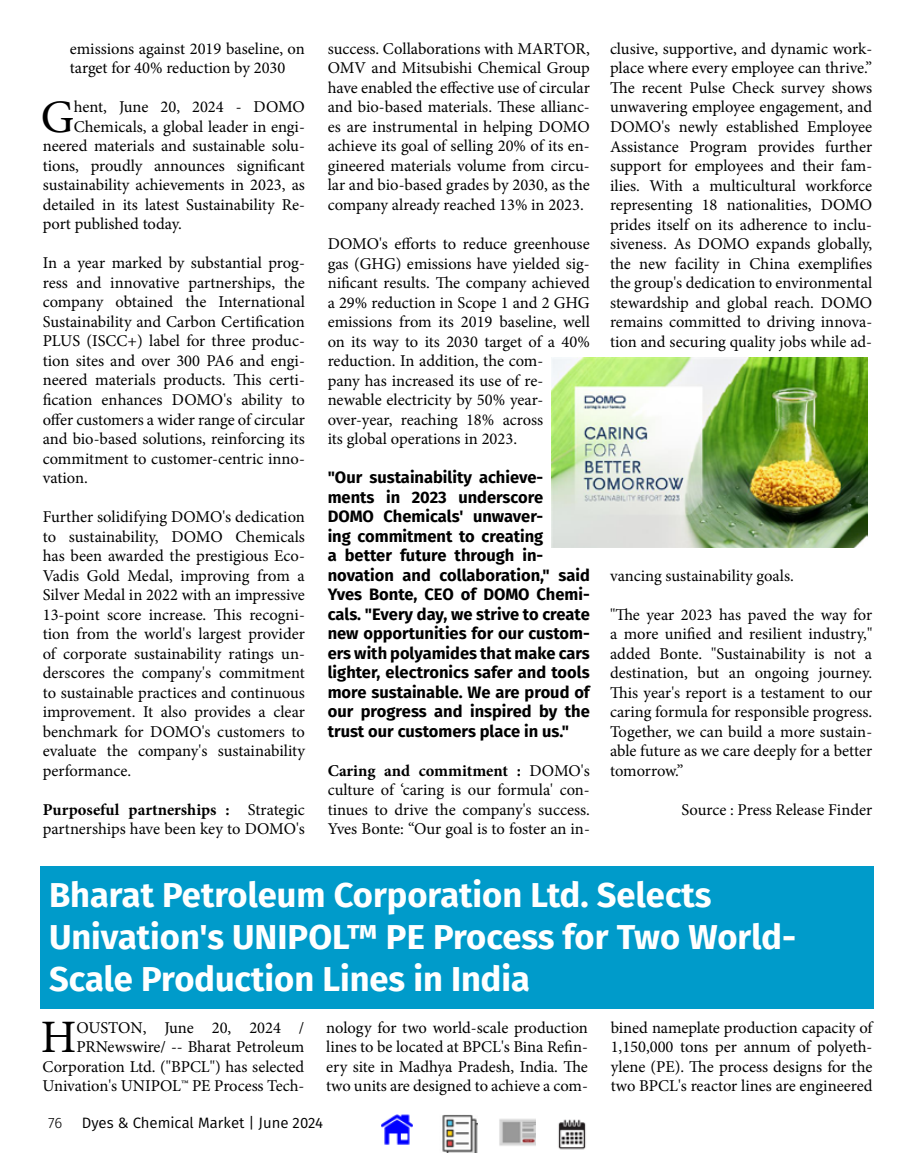
<style>
.page{position:relative;width:915px;height:1170px;background:#fff}
.page>*{position:absolute;margin:0;border:0;box-sizing:border-box;transform-origin:0 0}
.t1{font:46.5px "Minion Pro";color:#000}
.t2{font:700 34.5px/42px "Fira Sans";color:#fff}
.t3{font:16.5px/19.5px "Minion Pro";color:#000;text-align:justify}
.t4{font:700 16.5px/19.5px "Fira Sans";color:#000}
.t5{font:15px "Fira Sans";color:#000}
.t6{font:300 15px "Fira Sans";color:#000}
.s1{font-weight:700}
</style>
<div class="page">
<img style="left:381px;top:1114px;width:32px;height:31px">
<img style="left:442px;top:1114px;width:35px;height:38px">
<img style="left:499px;top:1119px;width:36px;height:27px">
<img style="left:558px;top:1119px;width:28px;height:31px">
<img style="left:551px;top:357px;width:316px;height:190px">
<div style="left:40px;top:866px;width:833px;height:143px;background:#009bca"></div>
<p class="t3" style="left:70px;top:39px;width:236px">emissions against 2019 baseline, on target for 40% reduction by 2030</p>
<h1 class="t1" style="left:41px;top:86px;width:35px">G</h1>
<p class="t3" style="left:74px;top:97px;width:232px">hent, June 20, 2024 - DOMO</p>
<p class="t3" style="left:74px;top:117px;width:232px">Chemicals, a global leader in engi-</p>
<p class="t3" style="left:43px;top:136px;width:263px">neered materials and sustainable solu-</p>
<p class="t3" style="left:43px;top:156px;width:263px">tions, proudly announces significant</p>
<p class="t3" style="left:43px;top:175px;width:263px">sustainability achievements in 2023, as</p>
<p class="t3" style="left:43px;top:195px;width:263px">detailed in its latest Sustainability Re-</p>
<p class="t3" style="left:43px;top:214px;width:141px">port published today.</p>
<p class="t3" style="left:43px;top:253px;width:263px">In a year marked by substantial prog&shy;ress and innovative partnerships, the company obtained the International Sustainability and Carbon Certification PLUS (ISCC+) label for three produc&shy;tion sites and over 300 PA6 and engi&shy;neered materials products. This certi&shy;fication enhances DOMO's ability to offer customers a wider range of circular and bio-based solutions, reinforcing its commitment to customer-centric inno&shy;vation.</p>
<p class="t3" style="left:43px;top:507px;width:263px">Further solidifying DOMO's dedication to sustainability, DOMO Chemicals has been awarded the prestigious Eco-Vadis Gold Medal, improving from a Silver Medal in 2022 with an impressive 13-point score increase. This recogni&shy;tion from the world's largest provider of corporate sustainability ratings un&shy;derscores the company's commitment to sustainable practices and continuous improvement. It also provides a clear benchmark for DOMO's customers to evaluate the company's sustainability performance.</p>
<p class="t3" style="left:43px;top:799px;width:263px"><span class="s1">Purposeful partnerships :</span> Strategic partnerships have been key to DOMO's</p>
<p class="t3" style="left:327px;top:39px;width:263px">success. Collaborations with MARTOR, OMV and Mitsubishi Chemical Group have enabled the effective use of circular and bio-based materials. These allianc&shy;es are instrumental in helping DOMO achieve its goal of selling 20% of its en&shy;gineered materials volume from circu&shy;lar and bio-based grades by 2030, as the company already reached 13% in 2023.</p>
<p class="t3" style="left:327px;top:234px;width:263px;text-align:left">DOMO's efforts to reduce greenhouse gas (GHG) emissions have yielded sig&shy;nificant results. The company achieved a 29% reduction in Scope 1 and 2 GHG emissions from its 2019 baseline, well on its way to its 2030 target of a 40% reduction. In addition, the com-<br>pany has increased its use of re&shy;newable electricity by 50% year&shy;over-year, reaching 18% across<br>its global operations in 2023.</p>
<p class="t4" style="left:327px;top:466px;width:263px">"Our sustainability achieve&shy;ments in 2023 underscore<br>DOMO Chemicals' unwaver-<br>ing commitment to creating<br>a better future through in&shy;novation and collaboration," said<br>Yves Bonte, CEO of DOMO Chemi&shy;cals. "Every day, we strive to create new opportunities for our custom&shy;ers with polyamides that make cars lighter, electronics safer and tools more sustainable. We are proud of our progress and inspired by the trust our customers place in us."</p>
<p class="t3" style="left:327px;top:760px;width:263px"><span class="s1">Caring and commitment :</span> DOMO's culture of ‘caring is our formula' con&shy;tinues to drive the company's success.<br>Yves Bonte: “Our goal is to foster an in-</p>
<p class="t3" style="left:610px;top:39px;width:263px">clusive, supportive, and dynamic work&shy;place where every employee can thrive.” The recent Pulse Check survey shows unwavering employee engagement, and DOMO's newly established Employee Assistance Program provides further support for employees and their fam&shy;ilies. With a multicultural workforce representing 18 nationalities, DOMO prides itself on its adherence to inclu&shy;siveness. As DOMO expands globally, the new facility in China exemplifies the group's dedication to environmental stewardship and global reach. DOMO remains committed to driving innova&shy;tion and securing quality jobs while ad-</p>
<p class="t3" style="left:610px;top:566px;width:185px">vancing sustainability goals.</p>
<p class="t3" style="left:610px;top:605px;width:263px">"The year 2023 has paved the way for a more unified and resilient industry," added Bonte. "Sustainability is not a destination, but an ongoing journey.<br>This year's report is a testament to our caring formula for responsible progress.<br>Together, we can build a more sustain&shy;able future as we care deeply for a better tomorrow.”</p>
<p class="t3" style="left:681px;top:800px;width:192px">Source : Press Release Finder</p>
<h2 class="t2" style="left:49px;top:872px;width:748px">Bharat Petroleum Corporation Ltd. Selects<br>Univation's UNIPOL™ PE Process for Two World-<br>Scale Production Lines in India</h2>
<h1 class="t1" style="left:41px;top:1005px;width:37px">H</h1>
<p class="t3" style="left:43px;top:1017px;width:263px;text-align:right">OUSTON, June 20, 2024 / PRNewswire/ -- Bharat Petroleum Corporation Ltd. ("BPCL") has selected Univation's UNIPOL™ PE Process Tech-</p>
<p class="t3" style="left:326px;top:1017px;width:263px">nology for two world-scale production lines to be located at BPCL's Bina Refin&shy;ery site in Madhya Pradesh, India. The two units are designed to achieve a com-</p>
<p class="t3" style="left:610px;top:1017px;width:263px">bined nameplate production capacity of 1,150,000 tons per annum of polyeth&shy;ylene (PE). The process designs for the two BPCL's reactor lines are engineered</p>
<p class="t6" style="left:48px;top:1111px;width:16px">76</p>
<p class="t5" style="left:82px;top:1111px;width:243px">Dyes &amp; Chemical Market | June 2024</p>
</div>
